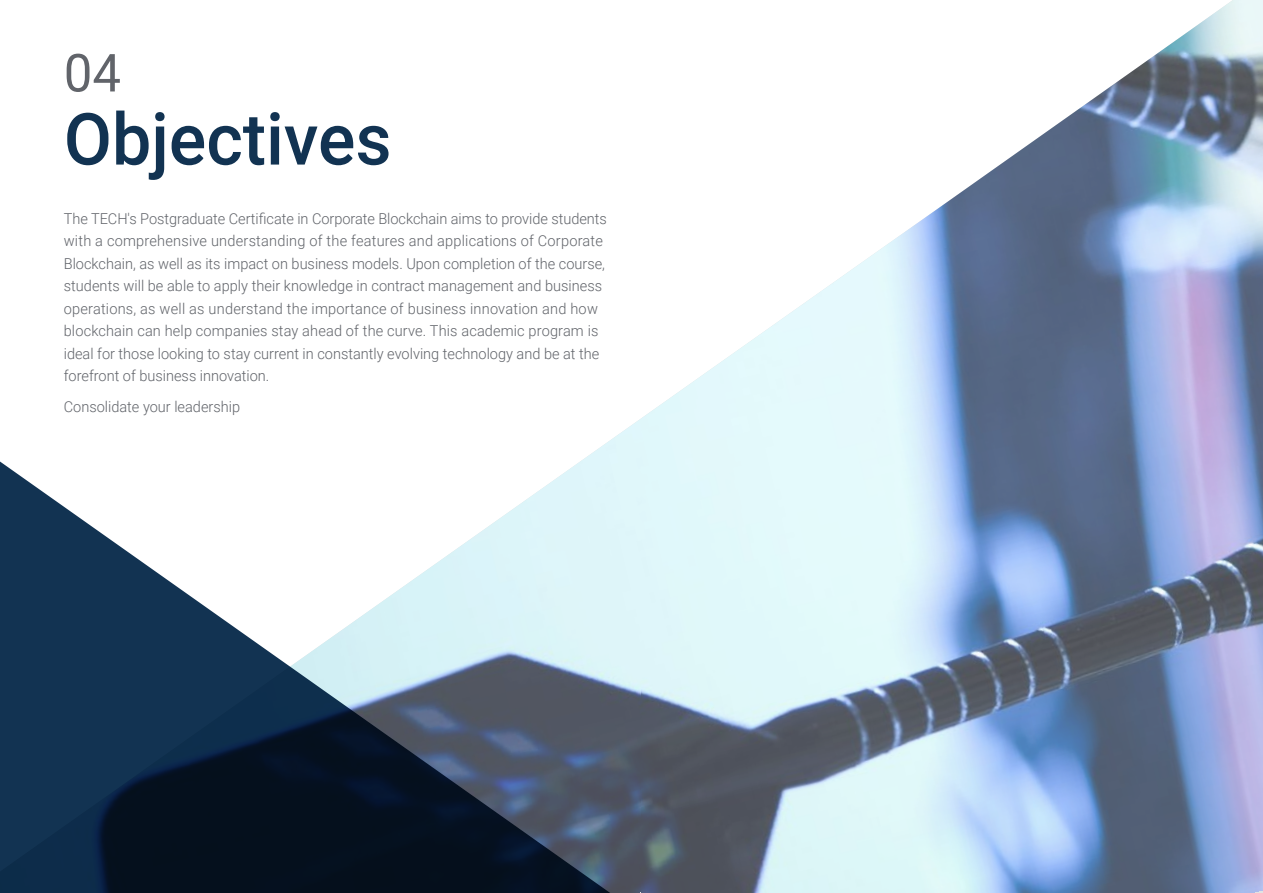
<style>
.page{position:relative;width:1263px;height:893px;background:#fff}
.page>*{position:absolute;margin:0;border:0;box-sizing:border-box;transform-origin:0 0}
.t1{font:500 72px "Roboto";color:#123352}
.t2{font:52.5px "Roboto";color:#61646a}
.t3{font:300 15px/22.5px "Roboto";color:#61646a}
</style>
<div class="page">
<img style="left:602px;top:0;width:661px;height:893px">
<svg style="left:0;top:446px;width:640px;height:447px"></svg>
<h2 class="t2" style="left:64px;top:36px;width:59px">04</h2>
<h1 class="t1" style="left:64px;top:89px;width:329px">Objectives</h1>
<p class="t3" style="left:64px;top:207px;width:544px">The TECH's Postgraduate Certificate in Corporate Blockchain aims to provide students with a comprehensive understanding of the features and applications of Corporate Blockchain, as well as its impact on business models. Upon completion of the course, students will be able to apply their knowledge in contract management and business operations, as well as understand the importance of business innovation and how blockchain can help companies stay ahead of the curve. This academic program is ideal for those looking to stay current in constantly evolving technology and be at the forefront of business innovation.</p>
<p class="t3" style="left:64px;top:395px;width:178px">Consolidate your leadership</p>
</div>
